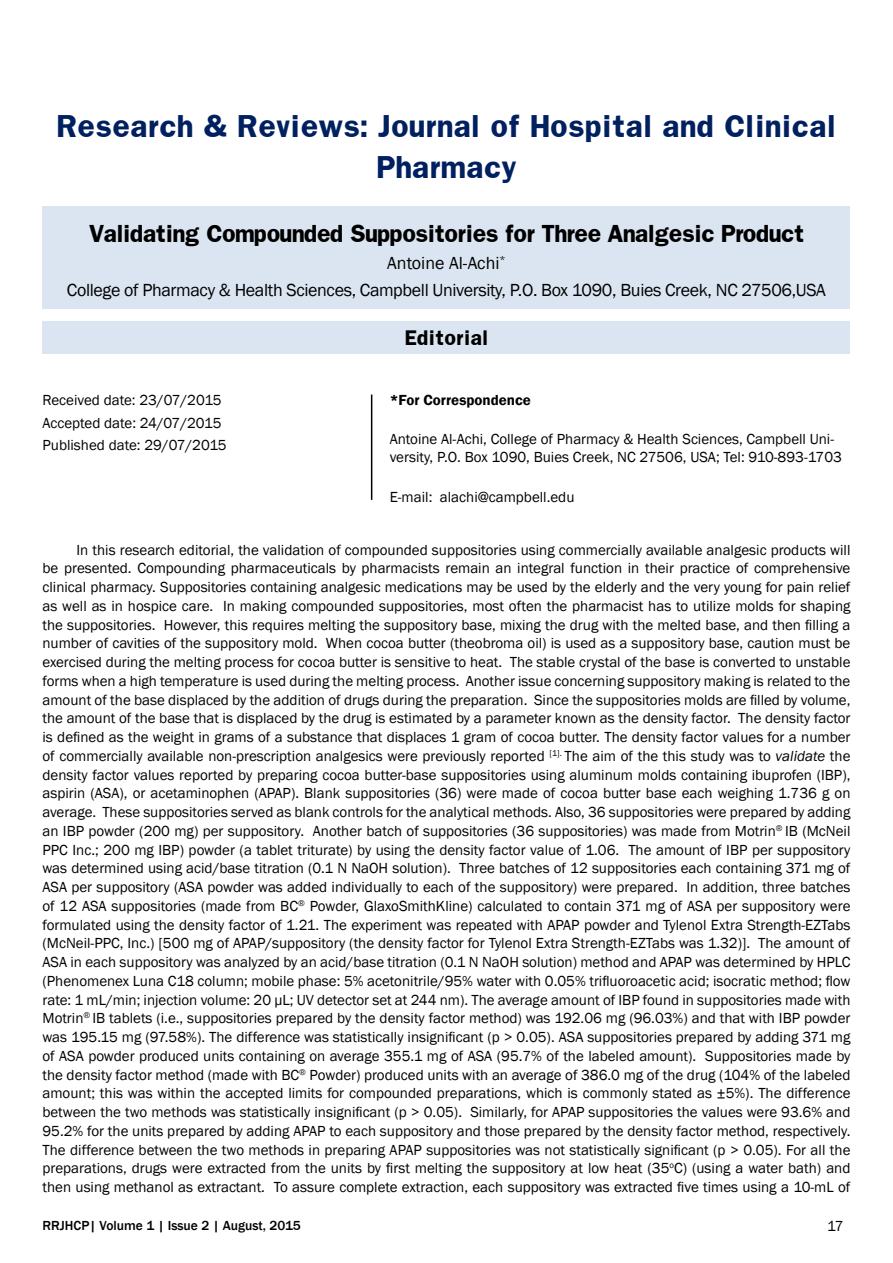
<style>
.page{position:relative;width:893px;height:1263px;background:#fff}
.page>*{position:absolute;margin:0;border:0;box-sizing:border-box;transform-origin:0 0}
.t1{font:700 27px/40.5px "Franklin";color:#002060;text-align:center}
.t2{font:700 21px "Franklin";letter-spacing:-.04em;color:#000}
.t3{font:18px/27px "Franklin Gothic";letter-spacing:-.02em;color:#000;text-align:center}
.t4{font:700 18px "Franklin";color:#000}
.t5{font:15px/18.8px "Franklin Gothic";color:#000}
.t6{font:600 15px "Franklin Gothic";color:#000}
.t7{font:500 13.5px "Franklin Gothic";color:#000}
.s1{font-style:italic}
</style>
<div class="page">
<div style="left:43px;top:206px;width:807px;height:103px;background:#dbe5f1"></div>
<div style="left:43px;top:321px;width:807px;height:33px;background:#dbe5f1"></div>
<hr style="left:371px;top:395px;width:1px;height:105px;background:#000">
<h1 class="t1" style="left:57px;top:106px;width:781px">Research &amp; Reviews: Journal of Hospital and Clinical<br>Pharmacy</h1>
<h2 class="t2" style="left:89px;top:219px;width:717px">Validating Compounded Suppositories for Three Analgesic Product</h2>
<p class="t3" style="left:67px;top:250px;width:760px">Antoine Al-Achi<sup>*<br></sup>College of Pharmacy &amp; Health Sciences, Campbell University, P.O. Box 1090, Buies Creek, NC 27506,USA</p>
<p class="t4" style="left:404px;top:326px;width:86px">Editorial</p>
<p class="t5" style="left:43px;top:389px;width:186px;line-height:22.5px">Received date: 23/07/2015<br>Accepted date: 24/07/2015<br>Published date: 29/07/2015</p>
<p class="t6" style="left:390px;top:391px;width:143px">*For Correspondence</p>
<p class="t5" style="left:390px;top:431px;width:454px;line-height:18px">Antoine Al-Achi, College of Pharmacy &amp; Health Sciences, Campbell Uni&shy;versity, P.O. Box 1090, Buies Creek, NC 27506, USA; Tel: 910-893-1703</p>
<p class="t5" style="left:390px;top:487px;width:186px">E-mail: alachi@campbell.edu</p>
<p class="t5" style="left:43px;top:541px;width:809px;text-align:justify;text-indent:34px">In this research editorial, the validation of compounded suppositories using commercially available analgesic products will be presented. Compounding pharmaceuticals by pharmacists remain an integral function in their practice of comprehensive clinical pharmacy. Suppositories containing analgesic medications may be used by the elderly and the very young for pain relief as well as in hospice care. In making compounded suppositories, most often the pharmacist has to utilize molds for shaping the suppositories. However, this requires melting the suppository base, mixing the drug with the melted base, and then filling a number of cavities of the suppository mold. When cocoa butter (theobroma oil) is used as a suppository base, caution must be exercised during the melting process for cocoa butter is sensitive to heat. The stable crystal of the base is converted to unstable forms when a high temperature is used during the melting process. Another issue concerning suppository making is related to the amount of the base displaced by the addition of drugs during the preparation. Since the suppositories molds are filled by volume, the amount of the base that is displaced by the drug is estimated by a parameter known as the density factor. The density factor is defined as the weight in grams of a substance that displaces 1 gram of cocoa butter. The density factor values for a number of commercially available non-prescription analgesics were previously reported <sup>[1].</sup> The aim of the this study was to <span class="s1">validate</span> the density factor values reported by preparing cocoa butter-base suppositories using aluminum molds containing ibuprofen (IBP), aspirin (ASA), or acetaminophen (APAP). Blank suppositories (36) were made of cocoa butter base each weighing 1.736 g on average. These suppositories served as blank controls for the analytical methods. Also, 36 suppositories were prepared by adding an IBP powder (200 mg) per suppository. Another batch of suppositories (36 suppositories) was made from Motrin<sup>®</sup> IB (McNeil PPC Inc.; 200 mg IBP) powder (a tablet triturate) by using the density factor value of 1.06. The amount of IBP per suppository was determined using acid/base titration (0.1 N NaOH solution). Three batches of 12 suppositories each containing 371 mg of ASA per suppository (ASA powder was added individually to each of the suppository) were prepared. In addition, three batches of 12 ASA suppositories (made from BC<sup>®</sup> Powder, GlaxoSmithKline) calculated to contain 371 mg of ASA per suppository were formulated using the density factor of 1.21. The experiment was repeated with APAP powder and Tylenol Extra Strength-EZTabs (McNeil-PPC, Inc.) [500 mg of APAP/suppository (the density factor for Tylenol Extra Strength-EZTabs was 1.32)]. The amount of ASA in each suppository was analyzed by an acid/base titration (0.1 N NaOH solution) method and APAP was determined by HPLC (Phenomenex Luna C18 column; mobile phase: 5% acetonitrile/95% water with 0.05% trifluoroacetic acid; isocratic method; flow rate: 1 mL/min; injection volume: 20 µL; UV detector set at 244 nm). The average amount of IBP found in suppositories made with Motrin<sup>®</sup> IB tablets (i.e., suppositories prepared by the density factor method) was 192.06 mg (96.03%) and that with IBP powder was 195.15 mg (97.58%). The difference was statistically insignificant (p &gt; 0.05). ASA suppositories prepared by adding 371 mg of ASA powder produced units containing on average 355.1 mg of ASA (95.7% of the labeled amount). Suppositories made by the density factor method (made with BC<sup>®</sup> Powder) produced units with an average of 386.0 mg of the drug (104% of the labeled amount; this was within the accepted limits for compounded preparations, which is commonly stated as ±5%). The difference between the two methods was statistically insignificant (p &gt; 0.05). Similarly, for APAP suppositories the values were 93.6% and 95.2% for the units prepared by adding APAP to each suppository and those prepared by the density factor method, respectively.<br>The difference between the two methods in preparing APAP suppositories was not statistically significant (p &gt; 0.05). For all the preparations, drugs were extracted from the units by first melting the suppository at low heat (35<sup>o</sup>C) (using a water bath) and then using methanol as extractant. To assure complete extraction, each suppository was extracted five times using a 10-mL of</p>
<p class="t7" style="left:43px;top:1217px;width:260px">RRJHCP| Volume 1 | Issue 2 | August, 2015</p>
<p class="t5" style="left:827px;top:1217px;width:18px">17</p>
</div>
